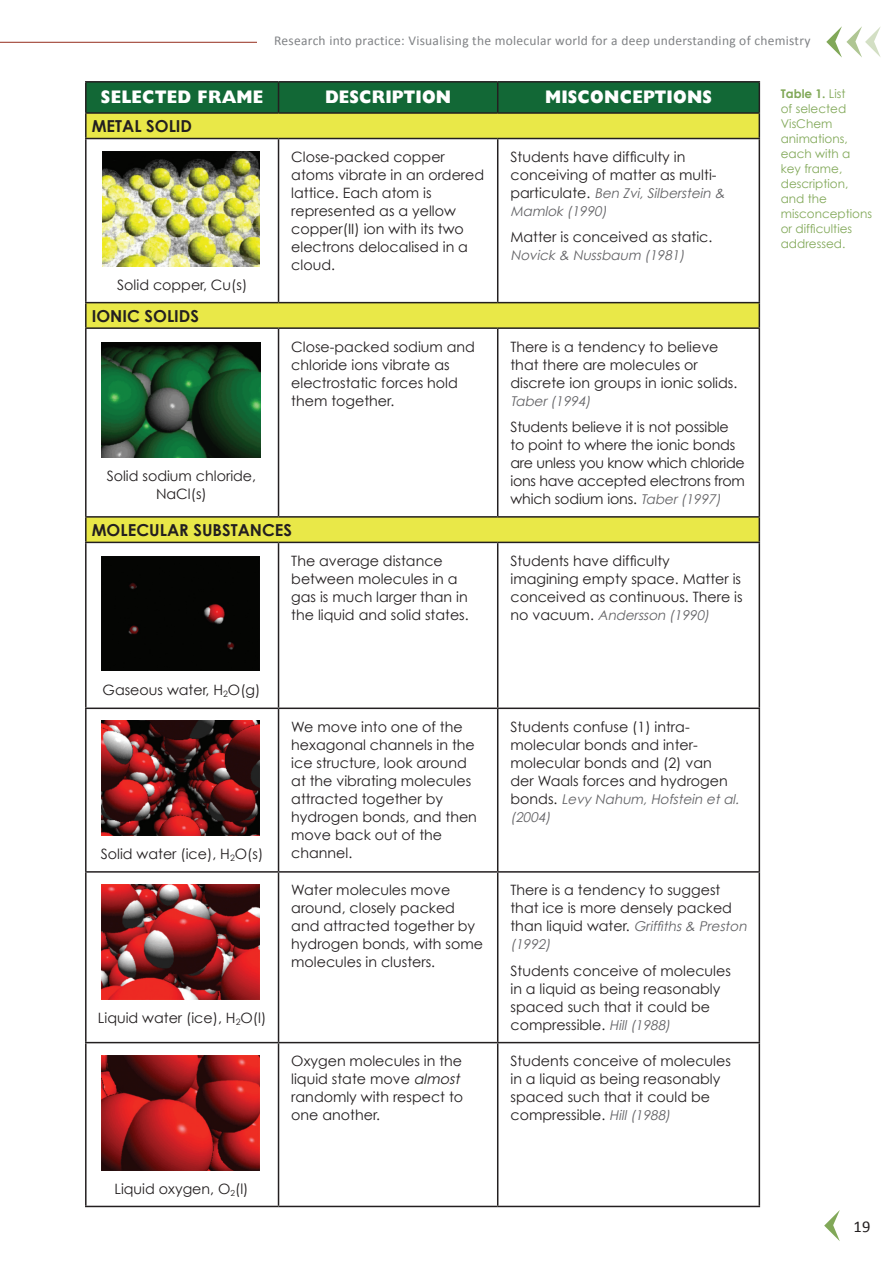
<style>
.page{position:relative;width:893px;height:1263px;background:#fff}
.page>*{position:absolute;margin:0;border:0;box-sizing:border-box;transform-origin:0 0}
.Body{font:800 18.15px "Gill Sans";letter-spacing:.01em;color:#fff;scale:.91 1}
.Body-2{font:700 16.5px "Century Gothic";color:#231f20}
.t1{font:16.5px "Calibri";color:#231f20}
.Body-3{font:14.25px/18px "Century Gothic";color:#231f20}
.Body-4{font:italic 13.5px/18px "Century Gothic";color:#636366}
.t2{font:13.5px "Calibri";letter-spacing:.02em;color:#808285}
.t3{font:12px/15px "Century Gothic";color:#81a858}
.s1{font-style:normal;font-size:14.25px;color:#231f20}
.s2{font-style:italic;font-size:13.5px;color:#636366}
.s3{font-style:italic}
.s4{font-weight:700}
</style>
<div class="page">
<hr style="left:0;top:42px;width:893px;height:1px;background:#942d1d">
<svg style="left:824px;top:1210px;width:16px;height:31px"></svg>
<svg style="left:87px;top:139px;width:672px;height:403px"></svg>
<hr style="left:85px;top:81px;width:194px;height:2px;background:#231f20">
<hr style="left:85px;top:83px;width:2px;height:29px;background:#231f20">
<hr style="left:279px;top:81px;width:219px;height:2px;background:#231f20">
<hr style="left:498px;top:81px;width:262px;height:2px;background:#231f20">
<hr style="left:85px;top:112px;width:194px;height:2px;background:#231f20">
<hr style="left:85px;top:114px;width:2px;height:24px;background:#231f20">
<svg style="left:86px;top:82px;width:674px;height:56px;background:#6e9b3c"></svg>
<hr style="left:85px;top:138px;width:194px;height:1px;background:#231f20">
<hr style="left:85px;top:139px;width:2px;height:163px;background:#231f20">
<hr style="left:279px;top:138px;width:219px;height:1px;background:#231f20">
<hr style="left:278px;top:139px;width:1px;height:163px;background:#231f20">
<hr style="left:498px;top:138px;width:262px;height:1px;background:#231f20">
<hr style="left:497px;top:139px;width:1px;height:163px;background:#231f20">
<hr style="left:759px;top:139px;width:1px;height:163px;background:#231f20">
<hr style="left:85px;top:302px;width:194px;height:1px;background:#231f20">
<hr style="left:85px;top:303px;width:2px;height:24px;background:#231f20">
<hr style="left:279px;top:302px;width:219px;height:1px;background:#231f20">
<hr style="left:498px;top:302px;width:262px;height:1px;background:#231f20">
<svg style="left:759px;top:303px;width:1px;height:24px"></svg>
<hr style="left:85px;top:327px;width:194px;height:2px;background:#231f20">
<hr style="left:85px;top:329px;width:2px;height:187px;background:#231f20">
<hr style="left:279px;top:327px;width:219px;height:2px;background:#231f20">
<hr style="left:278px;top:329px;width:1px;height:187px;background:#231f20">
<hr style="left:498px;top:327px;width:262px;height:2px;background:#231f20">
<hr style="left:497px;top:329px;width:1px;height:187px;background:#231f20">
<hr style="left:759px;top:329px;width:1px;height:187px;background:#231f20">
<hr style="left:85px;top:516px;width:194px;height:2px;background:#231f20">
<hr style="left:85px;top:518px;width:2px;height:24px;background:#231f20">
<hr style="left:279px;top:516px;width:219px;height:2px;background:#231f20">
<hr style="left:498px;top:516px;width:262px;height:2px;background:#231f20">
<svg style="left:759px;top:518px;width:1px;height:24px"></svg>
<hr style="left:85px;top:542px;width:194px;height:1px;background:#231f20">
<hr style="left:85px;top:543px;width:2px;height:164px;background:#231f20">
<hr style="left:279px;top:542px;width:219px;height:1px;background:#231f20">
<hr style="left:278px;top:543px;width:1px;height:164px;background:#231f20">
<hr style="left:498px;top:542px;width:262px;height:1px;background:#231f20">
<hr style="left:497px;top:543px;width:1px;height:164px;background:#231f20">
<hr style="left:759px;top:543px;width:1px;height:164px;background:#231f20">
<hr style="left:85px;top:707px;width:194px;height:2px;background:#231f20">
<hr style="left:85px;top:709px;width:2px;height:162px;background:#231f20">
<hr style="left:279px;top:707px;width:219px;height:2px;background:#231f20">
<hr style="left:278px;top:709px;width:1px;height:162px;background:#231f20">
<hr style="left:498px;top:707px;width:262px;height:2px;background:#231f20">
<hr style="left:497px;top:709px;width:1px;height:162px;background:#231f20">
<hr style="left:759px;top:709px;width:1px;height:162px;background:#231f20">
<hr style="left:85px;top:871px;width:194px;height:2px;background:#231f20">
<hr style="left:85px;top:873px;width:2px;height:169px;background:#231f20">
<hr style="left:279px;top:871px;width:219px;height:2px;background:#231f20">
<hr style="left:278px;top:873px;width:1px;height:169px;background:#231f20">
<hr style="left:498px;top:871px;width:262px;height:2px;background:#231f20">
<hr style="left:497px;top:873px;width:1px;height:169px;background:#231f20">
<hr style="left:759px;top:873px;width:1px;height:169px;background:#231f20">
<hr style="left:85px;top:1042px;width:194px;height:1px;background:#231f20">
<hr style="left:85px;top:1043px;width:2px;height:163px;background:#231f20">
<hr style="left:279px;top:1042px;width:219px;height:1px;background:#231f20">
<hr style="left:278px;top:1043px;width:1px;height:163px;background:#231f20">
<hr style="left:498px;top:1042px;width:262px;height:1px;background:#231f20">
<hr style="left:497px;top:1043px;width:1px;height:163px;background:#231f20">
<hr style="left:759px;top:1043px;width:1px;height:163px;background:#231f20">
<hr style="left:85px;top:1206px;width:194px;height:1px;background:#231f20">
<hr style="left:279px;top:1206px;width:219px;height:1px;background:#231f20">
<hr style="left:498px;top:1206px;width:262px;height:1px;background:#231f20">
<img style="left:102px;top:152px;width:158px;height:114px">
<img style="left:102px;top:342px;width:158px;height:115px">
<div style="left:102px;top:556px;width:157px;height:115px;background:#040503"></div>
<img style="left:102px;top:720px;width:157px;height:115px">
<img style="left:102px;top:884px;width:157px;height:115px">
<img style="left:102px;top:1055px;width:157px;height:115px">
<div style="left:257px;top:22px;width:636px;height:36px;background:#fff"></div>
<svg style="left:826px;top:26px;width:55px;height:32px"></svg>
<p class="t2" style="left:274px;top:32px;width:538px">Research into practice: Visualising the molecular world for a deep understanding of chemistry</p>
<p class="Body" style="left:101px;top:86px;width:180px">SELECTED FRAME</p>
<p class="Body" style="left:325px;top:86px;width:140px">DESCRIPTION</p>
<p class="Body" style="left:545px;top:86px;width:185px">MISCONCEPTIONS</p>
<p class="Body-2" style="left:92px;top:116px;width:102px">METAL SOLID</p>
<p class="Body-3" style="left:291px;top:148px;width:194px">Close-packed copper atoms vibrate in an ordered lattice. Each atom is represented as a yellow copper(II) ion with its two electrons delocalised in a cloud.</p>
<p class="Body-3" style="left:510px;top:148px;width:208px">Students have difficulty in conceiving of matter as multi-</p>
<p class="Body-4" style="left:510px;top:184px;width:218px"><span class="s1">p a rt i c u l a t e .</span> Ben Zvi, Silberstein &amp;<br>Mamlok (1990)</p>
<p class="Body-3" style="left:510px;top:228px;width:203px">Matter is conceived as static.</p>
<p class="Body-4" style="left:510px;top:246px;width:178px">Novick &amp; Nussbaum (1981)</p>
<p class="Body-3" style="left:117px;top:275px;width:132px">Solid copper, Cu(s)</p>
<p class="Body-2" style="left:92px;top:305px;width:109px">IONIC SOLIDS</p>
<p class="Body-3" style="left:107px;top:466px;width:151px;text-align:center">Solid sodium chloride,<br>NaCl(s)</p>
<p class="Body-3" style="left:291px;top:337px;width:185px">Close-packed sodium and chloride ions vibrate as electrostatic forces hold them together.</p>
<p class="Body-3" style="left:510px;top:337px;width:228px">There is a tendency to believe that there are molecules or discrete ion groups in ionic solids.</p>
<p class="Body-4" style="left:510px;top:391px;width:84px">Taber (1994)</p>
<p class="Body-3" style="left:510px;top:418px;width:236px">Students believe it is not possible to point to where the ionic bonds are unless you know which chloride ions have accepted electrons from which sodium ions. <span class="s2">Taber (1997)</span></p>
<p class="Body-2" style="left:92px;top:519px;width:202px">MOLECULAR SUBSTANCES</p>
<p class="Body-3" style="left:103px;top:680px;width:159px">Gaseous water, H<sub>2</sub>O(g)</p>
<p class="Body-3" style="left:101px;top:845px;width:164px">Solid water (ice), H<sub>2</sub>O(s)</p>
<p class="Body-3" style="left:98px;top:1009px;width:170px">Liquid water (ice), H<sub>2</sub>O(l)</p>
<p class="Body-3" style="left:114px;top:1179px;width:135px">Liquid oxygen, O<sub>2</sub>(l)</p>
<p class="Body-3" style="left:291px;top:551px;width:179px">The average distance between molecules in a gas is much larger than in the liquid and solid states.</p>
<p class="Body-3" style="left:510px;top:551px;width:234px">Students have difficulty<br>imagining empty space. Matter is conceived as continuous. There is</p>
<p class="Body-4" style="left:510px;top:606px;width:203px"><span class="s1">n o v a c u u m .</span> Andersson (1990)</p>
<p class="Body-3" style="left:291px;top:717px;width:187px">We move into one of the hexagonal channels in the ice structure, look around at the vibrating molecules attracted together by hydrogen bonds, and then move back out of the channel.</p>
<p class="Body-3" style="left:510px;top:717px;width:219px">Students confuse (1) intra&shy;molecular bonds and inter&shy;molecular bonds and (2) van der Waals forces and hydrogen</p>
<p class="Body-4" style="left:510px;top:790px;width:233px"><span class="s1">b o n d s .</span> Levy Nahum, Hofstein et al. (2004)</p>
<p class="Body-3" style="left:291px;top:881px;width:193px">Water molecules move around, closely packed and attracted together by hydrogen bonds, with some molecules in clusters.</p>
<p class="Body-3" style="left:510px;top:881px;width:223px">There is a tendency to suggest that ice is more densely packed</p>
<p class="Body-4" style="left:510px;top:917px;width:240px"><span class="s1">than liquid water.</span> Griffiths &amp; Preston (1992)</p>
<p class="Body-3" style="left:510px;top:961px;width:222px">Students conceive of molecules in a liquid as being reasonably spaced such that it could be compressible. <span class="s2">Hill (1988)</span></p>
<p class="Body-3" style="left:291px;top:1052px;width:173px;text-align:justify">Oxygen molecules in the liquid state move <span class="s3">almost </span>randomly with respect to one another.</p>
<p class="Body-3" style="left:510px;top:1052px;width:222px">Students conceive of molecules in a liquid as being reasonably spaced such that it could be compressible. <span class="s2">Hill (1988)</span></p>
<p class="t3" style="left:781px;top:86px;width:93px"><span class="s4">Table 1.</span> List<br>of selected<br>VisChem animations, each with a key frame, description, and the misconceptions or difficulties addressed.</p>
<p class="t1" style="left:853px;top:1216px;width:19px">19</p>
</div>
